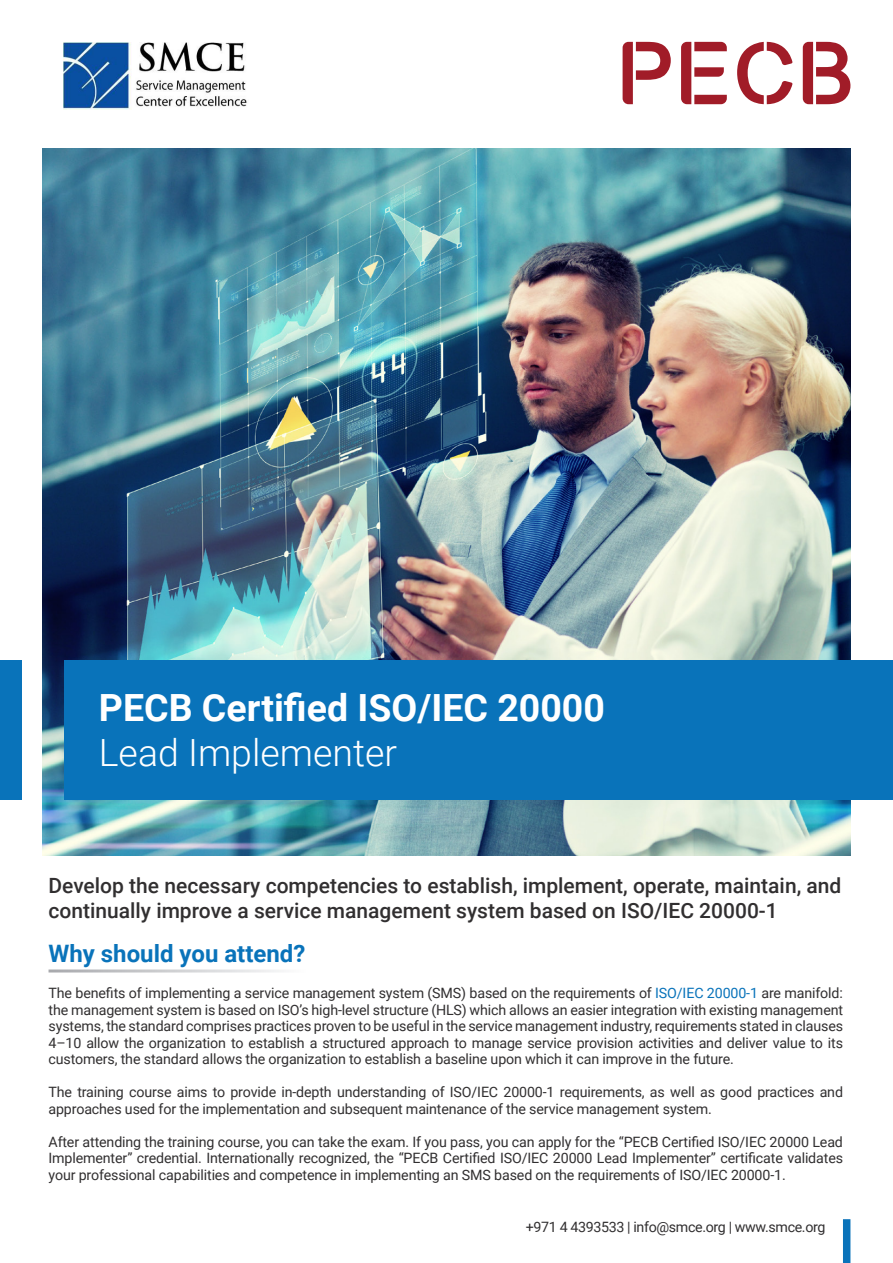
<style>
.page{position:relative;width:893px;height:1263px;background:#fff}
.page>*{position:absolute;margin:0;border:0;box-sizing:border-box;transform-origin:0 0}
.t1{font:700 37.5px "Roboto";color:#fff}
.t2{font:300 37.5px "Roboto";color:#fff}
.t3{font:700 24px "Roboto";color:#0973ba}
.t4{font:500 21px/25.2px "Roboto";color:#312f30}
.Bullet_Points{font:14.25px/16.5px "Roboto";letter-spacing:-.01em;color:#312f30;text-align:justify}
.s1{color:#0973ba}
</style>
<div class="page">
<img style="left:43px;top:149px;width:807px;height:707px">
<div style="left:65px;top:660px;width:828px;height:140px;background:#0973ba"></div>
<div style="left:0;top:660px;width:21px;height:140px;background:#0973ba"></div>
<div style="left:843px;top:1219px;width:7px;height:44px;background:#0973ba"></div>
<svg style="left:623px;top:42px;width:48px;height:62px"></svg>
<svg style="left:681px;top:42px;width:46px;height:62px"></svg>
<svg style="left:737px;top:42px;width:55px;height:62px"></svg>
<svg style="left:803px;top:42px;width:47px;height:62px"></svg>
<img style="left:64px;top:43px;width:183px;height:67px">
<p class="t1" style="left:99px;top:681px;width:508px">PECB Certified ISO/IEC 20000</p>
<p class="t2" style="left:99px;top:726px;width:300px">Lead Implementer</p>
<p class="t4" style="left:49px;top:872px;width:794px">Develop the necessary competencies to establish, implement, operate, maintain, and continually improve a service management system based on ISO/IEC 20000-1</p>
<p class="t3" style="left:49px;top:937px;width:258px">Why should you attend?</p>
<p class="Bullet_Points" style="left:49px;top:984px;width:796px">The benefits of implementing a service management system (SMS) based on the requirements of <span class="s1">ISO/IEC 20000-1</span> are manifold: the management system is based on ISO’s high-level structure (HLS) which allows an easier integration with existing management systems, the standard comprises practices proven to be useful in the service management industry, requirements stated in clauses 4–10 allow the organization to establish a structured approach to manage service provision activities and deliver value to its customers, the standard allows the organization to establish a baseline upon which it can improve in the future.</p>
<p class="Bullet_Points" style="left:49px;top:1083px;width:796px">The training course aims to provide in-depth understanding of ISO/IEC 20000-1 requirements, as well as good practices and approaches used for the implementation and subsequent maintenance of the service management system.</p>
<p class="Bullet_Points" style="left:49px;top:1133px;width:796px">After attending the training course, you can take the exam. If you pass, you can apply for the “PECB Certified ISO/IEC 20000 Lead Implementer” credential. Internationally recognized, the “PECB Certified ISO/IEC 20000 Lead Implementer” certificate validates your professional capabilities and competence in implementing an SMS based on the requirements of ISO/IEC 20000-1.</p>
<p class="Bullet_Points" style="left:526px;top:1218px;width:301px">+971 4 4393533 | info@smce.org | www.smce.org</p>
</div>
